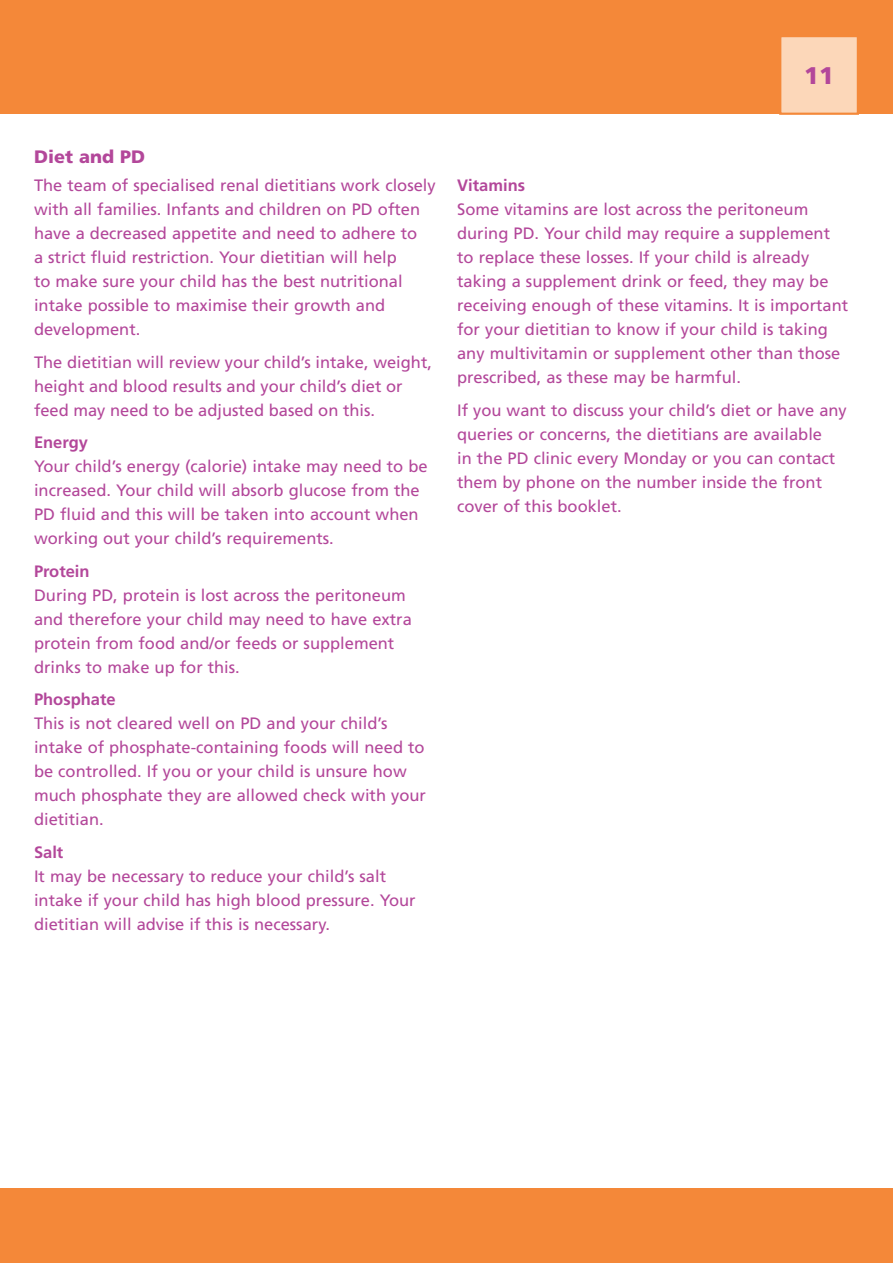
<style>
.page{position:relative;width:893px;height:1263px;background:#fff}
.page>*{position:absolute;margin:0;border:0;box-sizing:border-box;transform-origin:0 0}
.t1{font:900 24.15px "Frutiger";color:#b3479a}
.t2{font:900 18px "Frutiger";color:#b3479a}
.t3{font:16.5px/24px "Frutiger";color:#b3479a}
.t4{font:700 16.5px "Frutiger";color:#b3479a}
</style>
<div class="page">
<div style="left:0;top:0;width:893px;height:114px;background:#f48839"></div>
<div style="left:0;top:1188px;width:893px;height:75px;background:#f48839"></div>
<div style="left:780px;top:36px;width:78px;height:78px;background:#fcd7b9"></div>
<div style="left:779px;top:35px;width:80px;height:80px;border:2px solid #f48839"></div>
<h1 class="t1" style="left:804px;top:61px;width:31px">11</h1>
<p class="t2" style="left:34px;top:146px;width:113px">Diet and PD</p>
<p class="t3" style="left:34px;top:173px;width:403px">The team of specialised renal dietitians work closely with all families. Infants and children on PD often have a decreased appetite and need to adhere to<br>a strict fluid restriction. Your dietitian will help<br>to make sure your child has the best nutritional intake possible to maximise their growth and development.</p>
<p class="t3" style="left:34px;top:350px;width:399px">The dietitian will review your child’s intake, weight, height and blood results and your child’s diet or feed may need to be adjusted based on this.</p>
<p class="t4" style="left:34px;top:433px;width:56px">Energy</p>
<p class="t3" style="left:34px;top:454px;width:395px">Your child’s energy (calorie) intake may need to be increased. Your child will absorb glucose from the PD fluid and this will be taken into account when working out your child’s requirements.</p>
<p class="t4" style="left:34px;top:561px;width:57px">Protein</p>
<p class="t3" style="left:34px;top:583px;width:379px">During PD, protein is lost across the peritoneum and therefore your child may need to have extra protein from food and/or feeds or supplement drinks to make up for this.</p>
<p class="t4" style="left:34px;top:690px;width:83px">Phosphate</p>
<p class="t3" style="left:34px;top:711px;width:393px">This is not cleared well on PD and your child’s intake of phosphate-containing foods will need to be controlled. If you or your child is unsure how much phosphate they are allowed check with your dietitian.</p>
<p class="t4" style="left:34px;top:842px;width:31px">Salt</p>
<p class="t3" style="left:34px;top:864px;width:383px">It may be necessary to reduce your child’s salt intake if your child has high blood pressure. Your dietitian will advise if this is necessary.</p>
<p class="t4" style="left:457px;top:176px;width:70px">Vitamins</p>
<p class="t3" style="left:457px;top:197px;width:393px">Some vitamins are lost across the peritoneum during PD. Your child may require a supplement to replace these losses. If your child is already taking a supplement drink or feed, they may be receiving enough of these vitamins. It is important for your dietitian to know if your child is taking any multivitamin or supplement other than those prescribed, as these may be harmful.</p>
<p class="t3" style="left:457px;top:398px;width:391px">If you want to discuss your child’s diet or have any queries or concerns, the dietitians are available<br>in the PD clinic every Monday or you can contact them by phone on the number inside the front cover of this booklet.</p>
</div>
